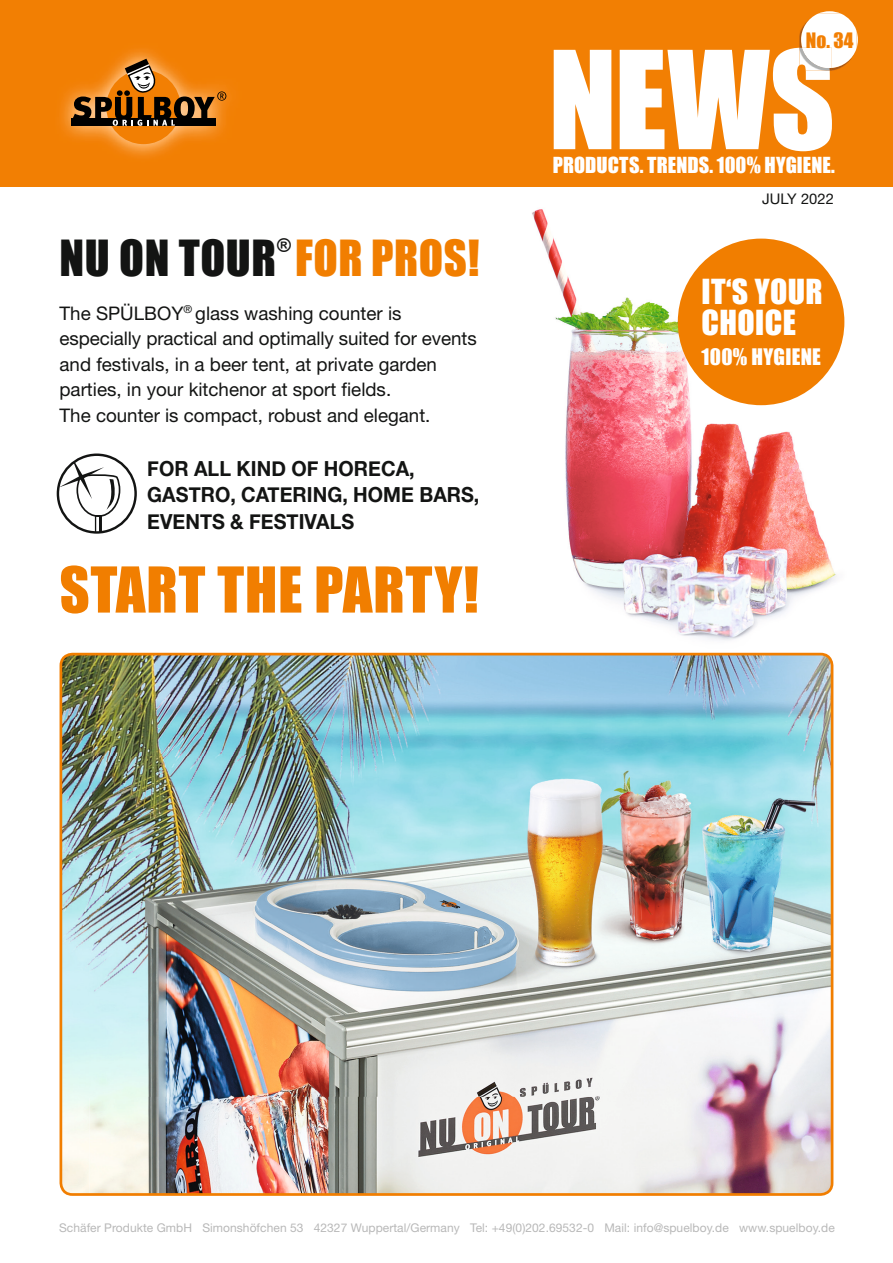
<style>
.page{position:relative;width:893px;height:1263px;background:#fff}
.page>*{position:absolute;margin:0;border:0;box-sizing:border-box;transform-origin:0 0}
.t1{font:125.7px "Impact";color:#fff}
.t2{font:58.35px "Impact";letter-spacing:.015em;color:#f17e00}
.t3{font:45.75px "Impact";letter-spacing:.01em;color:#131413}
.t4{font:31.65px/31.7px "Impact";letter-spacing:.015em;color:#fff}
.t5{font:21px "Impact";letter-spacing:.015em;color:#fff}
.t6{font:700 20.7px/26.4px "Helvetica Neue";letter-spacing:.005em;color:#131413;scale:.95 1}
.t7{font:20.25px "Impact";color:#fff}
.t8{font:19.5px "Impact";color:#f27f03}
.t9{font:18.75px/25.5px "Helvetica Neue";color:#131413}
.t10{font:18.45px "Impact";color:#131413}
.t11{font:14.7px "Helvetica Neue";letter-spacing:.005em;color:#131413}
.t12{font:12px "Helvetica Neue";letter-spacing:.005em;color:#b8b8b8}
.s1{color:#f17e00}
</style>
<div class="page">
<img style="left:532px;top:209px;width:313px;height:431px">
<div style="left:0;top:0;width:893px;height:186px;background:#f27f03"></div>
<img style="left:61px;top:49px;width:168px;height:108px">
<div style="left:106px;top:70px;width:75px;height:74px;background:#f27f03;border-radius:50%"></div>
<div style="left:71px;top:119px;width:145px;height:7px;background:#000"></div>
<svg style="left:73px;top:59px;width:153px;height:67px"></svg>
<img style="left:805px;top:70px;width:24px;height:1px">
<img style="left:799px;top:30px;width:2px;height:18px">
<img style="left:799px;top:48px;width:30px;height:22px">
<svg style="left:829px;top:68px;width:11px;height:3px"></svg>
<img style="left:818px;top:11px;width:40px;height:38px">
<img style="left:801px;top:14px;width:55px;height:54px">
<img style="left:802px;top:48px;width:30px;height:20px">
<img style="left:61px;top:654px;width:771px;height:538px">
<div style="left:678px;top:239px;width:166px;height:166px;background:#f17e00;border-radius:50%"></div>
<svg style="left:59px;top:456px;width:62px;height:76px"></svg>
<div style="left:57px;top:453px;width:80px;height:81px;border:2px solid #131413;border-radius:50%"></div>
<img style="left:90px;top:756px;width:742px;height:436px">
<div style="left:60px;top:653px;width:773px;height:543px;border:3px solid #f17e00;border-radius:12px"></div>
<p class="t8" style="left:806px;top:25px;width:49px">No. 34</p>
<h1 class="t1" style="left:549px;top:2px;width:288px">NEWS</h1>
<p class="t7" style="left:553px;top:150px;width:284px">PRODUCTS. TRENDS. 100% HYGIENE.</p>
<p class="t10" style="left:277px;top:230px;width:16px">®</p>
<h3 class="t3" style="left:60px;top:223px;width:421px">NU ON TOUR <span class="s1">FOR PROS!</span></h3>
<p class="t9" style="left:60px;top:300px;width:419px">The SPÜLBOY<sup>®</sup> glass washing counter is especially practical and optimally suited for events and festivals, in a beer tent, at private garden parties, in your kitchenor at sport fields.<br>The counter is compact, robust and elegant.</p>
<p class="t6" style="left:147px;top:455px;width:351px">FOR ALL KIND OF HORECA,<br>GASTRO, CATERING, HOME BARS,<br>EVENTS &amp; FESTIVALS</p>
<h2 class="t2" style="left:60px;top:544px;width:421px">START THE PARTY!</h2>
<p class="t11" style="left:762px;top:190px;width:73px">JULY 2022</p>
<h3 class="t4" style="left:702px;top:274px;width:123px">IT‘S YOUR<br>CHOICE</h3>
<p class="t5" style="left:702px;top:341px;width:121px">100% HYGIENE</p>
<p class="t12" style="left:59px;top:1220px;width:777px">Schäfer Produkte GmbH Simonshöfchen 53 42327 Wuppertal/Germany Tel: +49(0)202.69532-0 Mail: info@spuelboy.de www.spuelboy.de</p>
</div>
